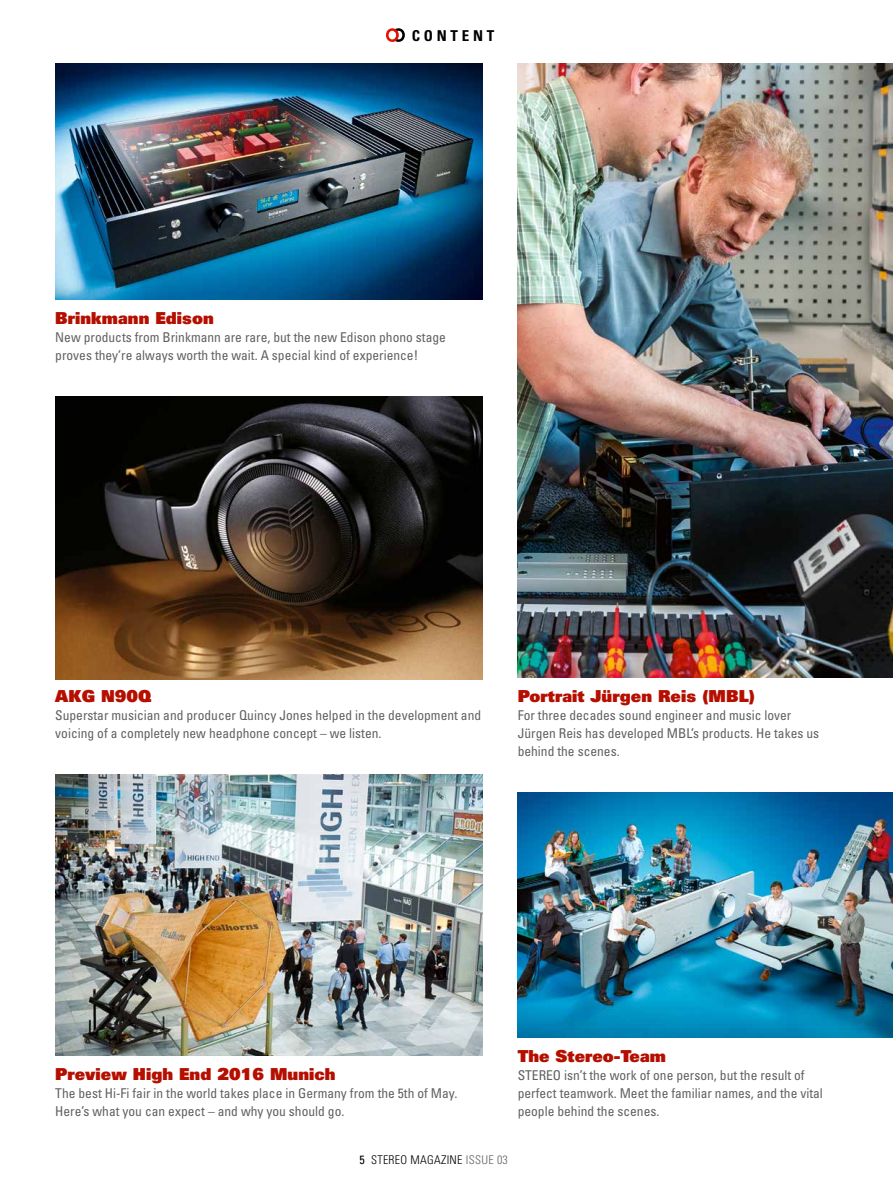
<style>
.page{position:relative;width:893px;height:1191px;background:#fff}
.page>*{position:absolute;margin:0;border:0;box-sizing:border-box;transform-origin:0 0}
.t1{font:16.5px "Univers LT Std X Black";letter-spacing:.005em;color:#b50f00}
.t2{font:700 condensed 15px "Univers LT Std";letter-spacing:.25em;color:#000}
.t3{font:condensed 13.5px/18px "Univers LT Std";color:#616161}
.t4{font:300 condensed 12px "Univers LT Std";letter-spacing:.025em;color:#000}
.s1{font-weight:400}
.s2{color:#616161}
</style>
<div class="page">
<svg style="left:386px;top:28px;width:19px;height:14px"></svg>
<img style="left:55px;top:64px;width:428px;height:235px">
<img style="left:55px;top:396px;width:428px;height:283px">
<img style="left:55px;top:774px;width:428px;height:281px">
<img style="left:518px;top:64px;width:375px;height:613px">
<img style="left:518px;top:792px;width:375px;height:245px">
<p class="t2" style="left:412px;top:26px;width:84px">CONTENT</p>
<p class="t1" style="left:55px;top:307px;width:160px">Brinkmann Edison</p>
<p class="t3" style="left:55px;top:328px;width:392px">New products from Brinkmann are rare, but the new Edison phono stage proves they’re always worth the wait. A special kind of experience!</p>
<p class="t1" style="left:55px;top:685px;width:98px">AKG N90Q</p>
<p class="t3" style="left:55px;top:706px;width:427px">Superstar musician and producer Quincy Jones helped in the development and voicing of a completely new headphone concept – we listen.</p>
<p class="t1" style="left:518px;top:685px;width:239px">Portrait Jürgen Reis (MBL)</p>
<p class="t3" style="left:518px;top:706px;width:303px">For three decades sound engineer and music lover<br>Jürgen Reis has developed MBL’s products. He takes us behind the scenes.</p>
<p class="t1" style="left:55px;top:1063px;width:282px">Preview High End 2016 Munich</p>
<p class="t3" style="left:55px;top:1084px;width:404px">The best Hi-Fi fair in the world takes place in Germany from the 5th of May.<br>Here’s what you can expect – and why you should go.</p>
<p class="t1" style="left:518px;top:1045px;width:150px">The Stereo-Team</p>
<p class="t3" style="left:518px;top:1066px;width:307px">STEREO isn’t the work of one person, but the result of perfect teamwork. Meet the familiar names, and the vital people behind the scenes.</p>
<p class="t4" style="left:359px;top:1152px;width:150px"><span class="s1">5</span> STEREO MAGAZINE <span class="s2">ISSUE 03</span></p>
</div>
